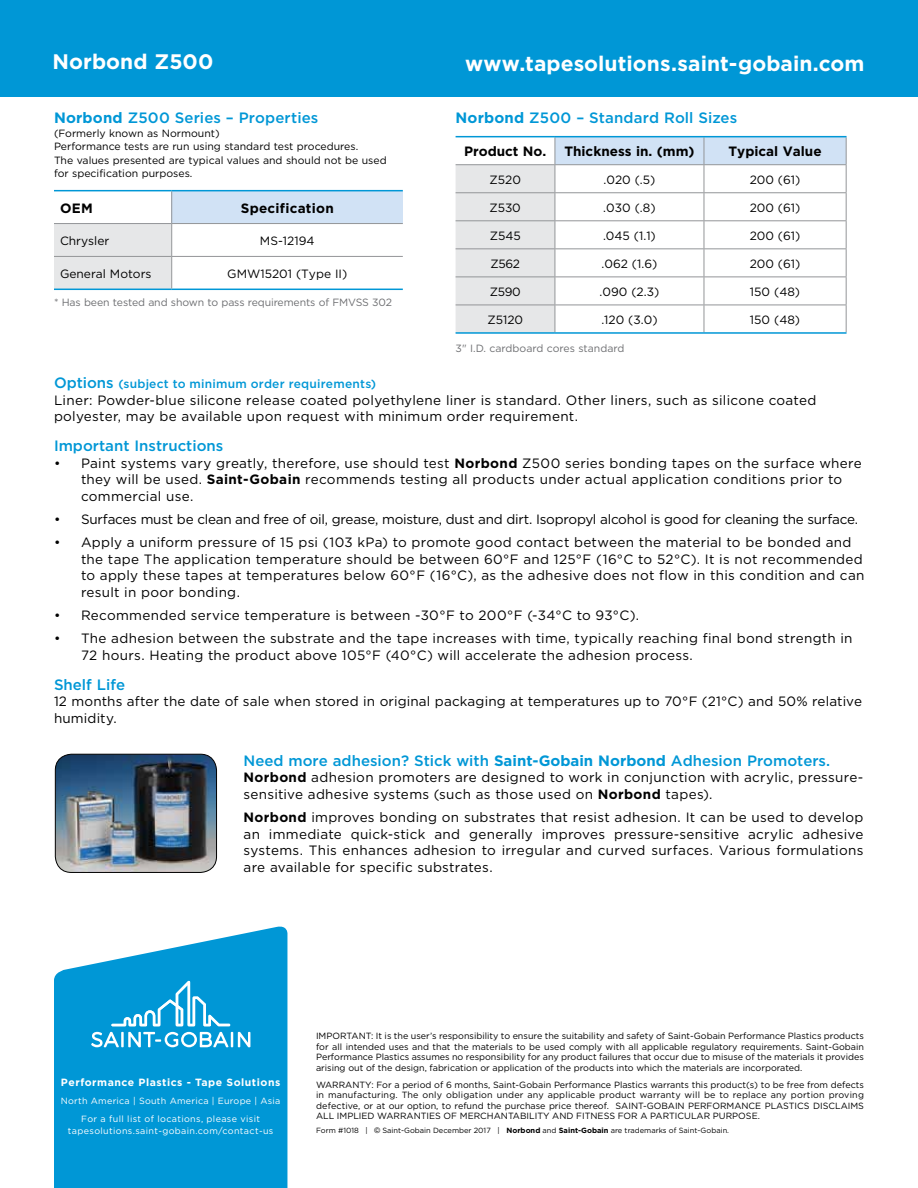
<style>
.page{position:relative;width:918px;height:1188px;background:#fff}
.page>*{position:absolute;margin:0;border:0;box-sizing:border-box;transform-origin:0 0}
.t1{font:700 21px "Gotham";letter-spacing:.005em;color:#fff}
.t2{font:500 15px "Gotham";color:#0097d6}
.t3{font:13.5px/16.5px "Gotham";letter-spacing:.02em;color:#000}
.t4{font:13.5px "Gotham";letter-spacing:-.02em;color:#000}
.t5{font:700 13.5px "Gotham";color:#000}
.t6{font:700 13.5px "Gotham";letter-spacing:.02em;color:#000}
.t7{font:12px "Gotham";color:#000}
.t8{font:500 12px "Gotham";letter-spacing:.02em;color:#0097d6}
.t9{font:10.5px/13.5px "Gotham";color:#000}
.t10{font:10.5px "Gotham";letter-spacing:-.01em;color:#6d6e71}
.t11{font:700 10.5px "Gotham";letter-spacing:.05em;color:#fff}
.t12{font:9px/10.5px "Gotham";color:#000;text-align:justify}
.t13{font:9px/18px "Gotham";letter-spacing:.04em;color:#fff;text-align:center}
.t14{font:7.5px "Gotham";color:#000}
.s1{font-weight:700}
.s2{font-size:15px}
.s3{font-family:"Century Gothic"}
</style>
<div class="page">
<div style="left:0;top:0;width:918px;height:96px;background:#0097d6"></div>
<svg style="left:54px;top:927px;width:233px;height:261px;background:#18a0d9"></svg>
<svg style="left:91px;top:1032px;width:28px;height:15px"></svg>
<hr style="left:121px;top:1032px;width:3px;height:15px;background:#fff">
<svg style="left:128px;top:1032px;width:122px;height:15px"></svg>
<svg style="left:111px;top:981px;width:119px;height:45px;background:#2da9dd"></svg>
<div style="left:172px;top:191px;width:231px;height:33px;background:#d1e2f5"></div>
<svg style="left:54px;top:224px;width:349px;height:65px"></svg>
<hr style="left:54px;top:190px;width:118px;height:1px;background:#0097d6">
<hr style="left:172px;top:190px;width:231px;height:1px;background:#0097d6">
<hr style="left:54px;top:289px;width:118px;height:1px;background:#0097d6">
<hr style="left:172px;top:289px;width:231px;height:1px;background:#0097d6">
<hr style="left:171px;top:191px;width:1px;height:32px;background:#939598">
<hr style="left:54px;top:223px;width:118px;height:1px;background:#939598">
<hr style="left:172px;top:223px;width:231px;height:1px;background:#939598">
<hr style="left:171px;top:224px;width:1px;height:32px;background:#939598">
<hr style="left:54px;top:256px;width:118px;height:1px;background:#939598">
<hr style="left:172px;top:256px;width:231px;height:1px;background:#939598">
<hr style="left:171px;top:257px;width:1px;height:32px;background:#939598">
<svg style="left:456px;top:137px;width:391px;height:195px"></svg>
<hr style="left:456px;top:136px;width:99px;height:1px;background:#0097d6">
<hr style="left:555px;top:136px;width:149px;height:1px;background:#0097d6">
<hr style="left:704px;top:136px;width:143px;height:1px;background:#0097d6">
<hr style="left:456px;top:332px;width:99px;height:2px;background:#0097d6">
<hr style="left:555px;top:332px;width:149px;height:2px;background:#0097d6">
<hr style="left:704px;top:332px;width:143px;height:2px;background:#0097d6">
<img style="left:55px;top:754px;width:162px;height:118px">
<div style="left:55px;top:754px;width:162px;height:119px;border:1px solid #000;border-radius:16px"></div>
<h1 class="t1" style="left:53px;top:48px;width:162px">Norbond Z500</h1>
<h1 class="t1" style="left:465px;top:49px;width:401px">www.tapesolutions.saint-gobain.com</h1>
<p class="t2" style="left:54px;top:108px;width:266px"><span class="s1">Norbond</span> Z500 Series – Properties</p>
<p class="t9" style="left:54px;top:126px;width:334px">(Formerly known as Normount)<br>Performance tests are run using standard test procedures.<br>The values presented are typical values and should not be used for specification purposes.</p>
<p class="t5" style="left:60px;top:199px;width:34px">OEM</p>
<p class="t6" style="left:241px;top:199px;width:95px">Specification</p>
<p class="t7" style="left:60px;top:233px;width:51px">Chrysler</p>
<p class="t7" style="left:260px;top:233px;width:56px">MS-12194</p>
<p class="t7" style="left:60px;top:266px;width:93px">General Motors</p>
<p class="t7" style="left:227px;top:266px;width:121px">GMW15201 (Type II)</p>
<p class="t10" style="left:54px;top:295px;width:340px">* Has been tested and shown to pass requirements of FMVSS 302</p>
<p class="t2" style="left:456px;top:108px;width:283px"><span class="s1">Norbond</span> Z500 – Standard Roll Sizes</p>
<p class="t5" style="left:464px;top:142px;width:84px">Product No.</p>
<p class="t5" style="left:564px;top:142px;width:132px">Thickness in. (mm)</p>
<p class="t5" style="left:729px;top:142px;width:95px">Typical Value</p>
<p class="t7" style="left:490px;top:172px;width:33px">Z520</p>
<p class="t7" style="left:603px;top:172px;width:53px">.020 (.5)</p>
<p class="t7" style="left:750px;top:172px;width:52px">200 (61)</p>
<p class="t7" style="left:490px;top:200px;width:33px">Z530</p>
<p class="t7" style="left:603px;top:200px;width:54px">.030 (.8)</p>
<p class="t7" style="left:750px;top:200px;width:52px">200 (61)</p>
<p class="t7" style="left:490px;top:228px;width:33px">Z545</p>
<p class="t7" style="left:603px;top:228px;width:54px">.045 (1.1)</p>
<p class="t7" style="left:750px;top:228px;width:52px">200 (61)</p>
<p class="t7" style="left:490px;top:256px;width:31px">Z562</p>
<p class="t7" style="left:602px;top:256px;width:57px">.062 (1.6)</p>
<p class="t7" style="left:750px;top:256px;width:52px">200 (61)</p>
<p class="t7" style="left:490px;top:284px;width:32px">Z590</p>
<p class="t7" style="left:600px;top:284px;width:61px">.090 (2.3)</p>
<p class="t7" style="left:750px;top:284px;width:52px">150 (48)</p>
<p class="t7" style="left:487px;top:312px;width:37px">Z5120</p>
<p class="t7" style="left:601px;top:312px;width:58px">.120 (3.0)</p>
<p class="t7" style="left:750px;top:312px;width:52px">150 (48)</p>
<p class="t10" style="left:456px;top:341px;width:170px">3" I.D. cardboard cores standard</p>
<p class="t8" style="left:54px;top:376px;width:324px"><span class="s2">Options</span> (subject to minimum order requirements)</p>
<p class="t3" style="left:54px;top:391px;width:764px">Liner: Powder-blue silicone release coated polyethylene liner is standard. Other liners, such as silicone coated polyester, may be available upon request with minimum order requirement.</p>
<p class="t2" style="left:54px;top:436px;width:171px">Important Instructions</p>
<p class="t3" style="left:81px;top:454px;width:782px;text-indent:-27px">• Paint systems vary greatly, therefore, use should test <span class="s1">Norbond</span> Z500 series bonding tapes on the surface where they will be used. <span class="s1">Saint-Gobain</span> recommends testing all products under actual application conditions prior to commercial use.</p>
<p class="t4" style="left:54px;top:511px;width:806px">• Surfaces must be clean and free of oil, grease, moisture, dust and dirt. Isopropyl alcohol is good for cleaning the surface.</p>
<p class="t3" style="left:81px;top:534px;width:785px;text-indent:-27px">• Apply a uniform pressure of 15 psi (103 kPa) to promote good contact between the material to be bonded and the tape The application temperature should be between 60°F and 125°F (16°C to 52°C). It is not recommended to apply these tapes at temperatures below 60°F (16°C), as the adhesive does not flow in this condition and can result in poor bonding.</p>
<p class="t3" style="left:54px;top:607px;width:586px">• Recommended service temperature is between -30°F to 200°F (-34°C to 93°C).</p>
<p class="t3" style="left:81px;top:630px;width:773px;text-indent:-27px">• The adhesion between the substrate and the tape increases with time, typically reaching final bond strength in<br>72 hours. Heating the product above 105°F (40°C) will accelerate the adhesion process.</p>
<p class="t2" style="left:54px;top:675px;width:73px">Shelf Life</p>
<p class="t3" style="left:54px;top:693px;width:810px">12 months after the date of sale when stored in original packaging at temperatures up to 70°F (21°C) and 50% relative humidity.</p>
<p class="t2" style="left:244px;top:751px;width:588px">Need more adhesion? Stick with <span class="s1">Saint-Gobain Norbond</span> Adhesion Promoters.</p>
<p class="t3" style="left:244px;top:769px;width:621px"><span class="s1">Norbond</span> adhesion promoters are designed to work in conjunction with acrylic, pressure&shy;sensitive adhesive systems (such as those used on <span class="s1">Norbond</span> tapes).</p>
<p class="t3" style="left:244px;top:809px;width:621px;text-align:justify"><span class="s1">Norbond</span> improves bonding on substrates that resist adhesion. It can be used to develop an immediate quick-stick and generally improves pressure-sensitive acrylic adhesive systems. This enhances adhesion to irregular and curved surfaces. Various formulations are available for specific substrates.</p>
<p class="t12" style="left:316px;top:1030px;width:549px">IMPORTANT: It is the user’s responsibility to ensure the suitability and safety of Saint-Gobain Performance Plastics products for all intended uses and that the materials to be used comply with all applicable regulatory requirements. Saint-Gobain Performance Plastics assumes no responsibility for any product failures that occur due to misuse of the materials it provides arising out of the design, fabrication or application of the products into which the materials are incorporated.</p>
<p class="t12" style="left:316px;top:1079px;width:549px">WARRANTY: For a period of 6 months, Saint-Gobain Performance Plastics warrants this product(s) to be free from defects in manufacturing. The only obligation under any applicable product warranty will be to replace any portion proving defective, or at our option, to refund the purchase price thereof. SAINT-GOBAIN PERFORMANCE PLASTICS DISCLAIMS ALL IMPLIED WARRANTIES OF MERCHANTABILITY AND FITNESS FOR A PARTICULAR PURPOSE.</p>
<p class="t11" style="left:61px;top:1075px;width:221px">Performance Plastics - Tape Solutions</p>
<p class="t13" style="left:61px;top:1092px;width:221px">North America | South America | Europe | Asia<br>For a full list of locations, please visit</p>
<p class="t13" style="left:68px;top:1122px;width:207px">tapesolutions.saint-gobain.com/contact-us</p>
<p class="t14" style="left:316px;top:1126px;width:415px">Form #1018 | <span class="s3">©</span> Saint-Gobain December 2017 | <span class="s1">Norbond</span> and <span class="s1">Saint-Gobain</span> are trademarks of Saint-Gobain.</p>
</div>
